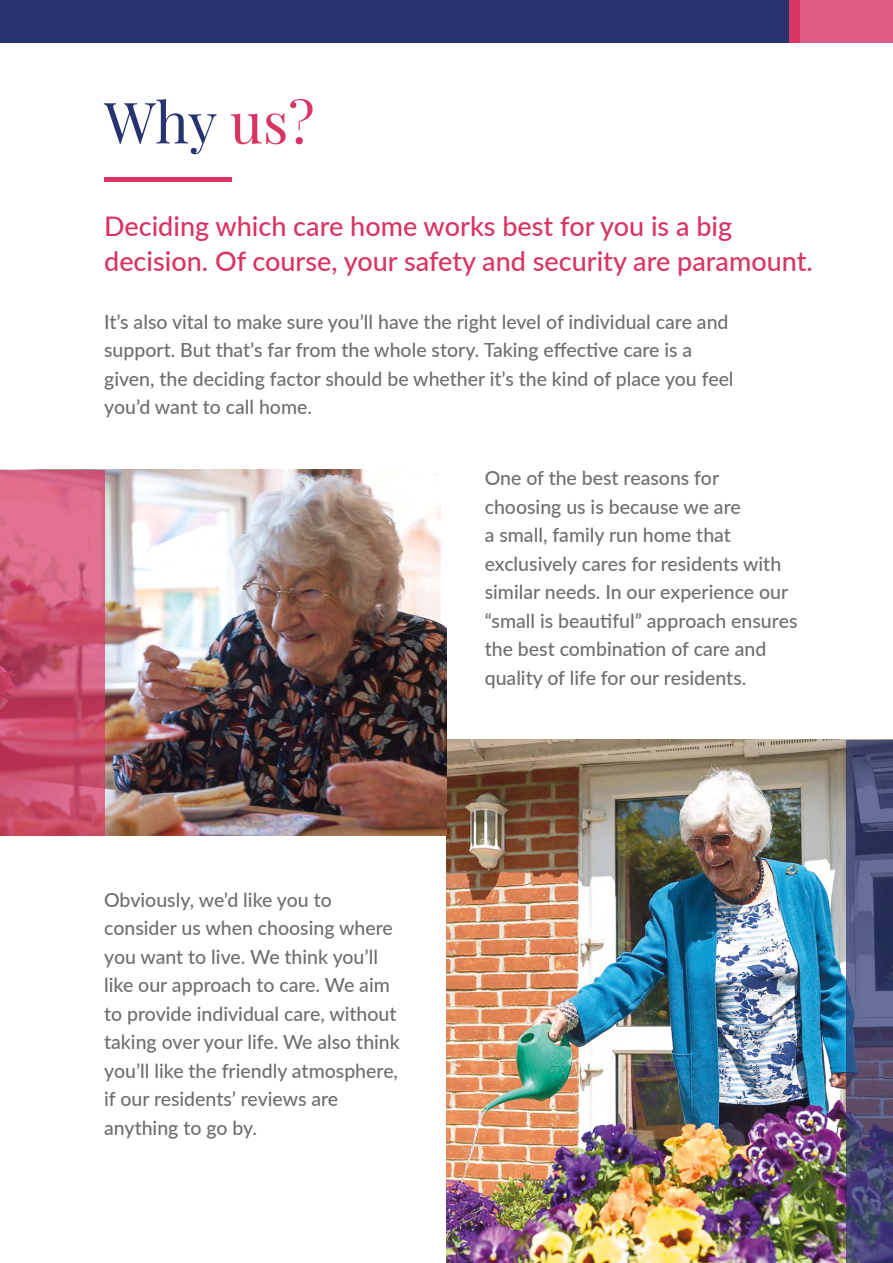
<style>
.page{position:relative;width:893px;height:1263px;background:#fff}
.page>*{position:absolute;margin:0;border:0;box-sizing:border-box;transform-origin:0 0}
.t1{font:57px "Playfair Display";color:#26336f}
.t2{font:500 27px/34.5px "Lato";color:#d83563}
.t3{font:500 19.5px/28.5px "Lato";color:#706f6f}
.s1{color:#d83563}
</style>
<div class="page">
<hr style="left:104px;top:178px;width:128px;height:4px;background:#d83563">
<img style="left:446px;top:740px;width:400px;height:523px">
<img style="left:104px;top:470px;width:342px;height:366px">
<svg style="left:0;top:470px;width:104px;height:366px;background:#cf5776"></svg>
<svg style="left:846px;top:740px;width:47px;height:523px;background:#494d76"></svg>
<div style="left:799px;top:0;width:94px;height:43px;background:#df5d82"></div>
<div style="left:0;top:0;width:789px;height:43px;background:#26336f"></div>
<div style="left:789px;top:0;width:10px;height:43px;background:#d83563"></div>
<h1 class="t1" style="left:104px;top:87px;width:212px">Why <span class="s1">us?</span></h1>
<h2 class="t2" style="left:104px;top:208px;width:710px">Deciding which care home works best for you is a big decision. Of course, your safety and security are paramount.</h2>
<p class="t3" style="left:104px;top:307px;width:631px">It’s also vital to make sure you’ll have the right level of individual care and support. But that’s far from the whole story. Taking effective care is a given, the deciding factor should be whether it’s the kind of place you feel you’d want to call home.</p>
<p class="t3" style="left:104px;top:884px;width:297px">Obviously, we’d like you to consider us when choosing where you want to live. We think you’ll like our approach to care. We aim to provide individual care, without taking over your life. We also think you’ll like the friendly atmosphere, if our residents’ reviews are anything to go by.</p>
<p class="t3" style="left:485px;top:463px;width:314px">One of the best reasons for choosing us is because we are<br>a small, family run home that exclusively cares for residents with similar needs. In our experience our “small is beautiful” approach ensures the best combination of care and quality of life for our residents.</p>
</div>
